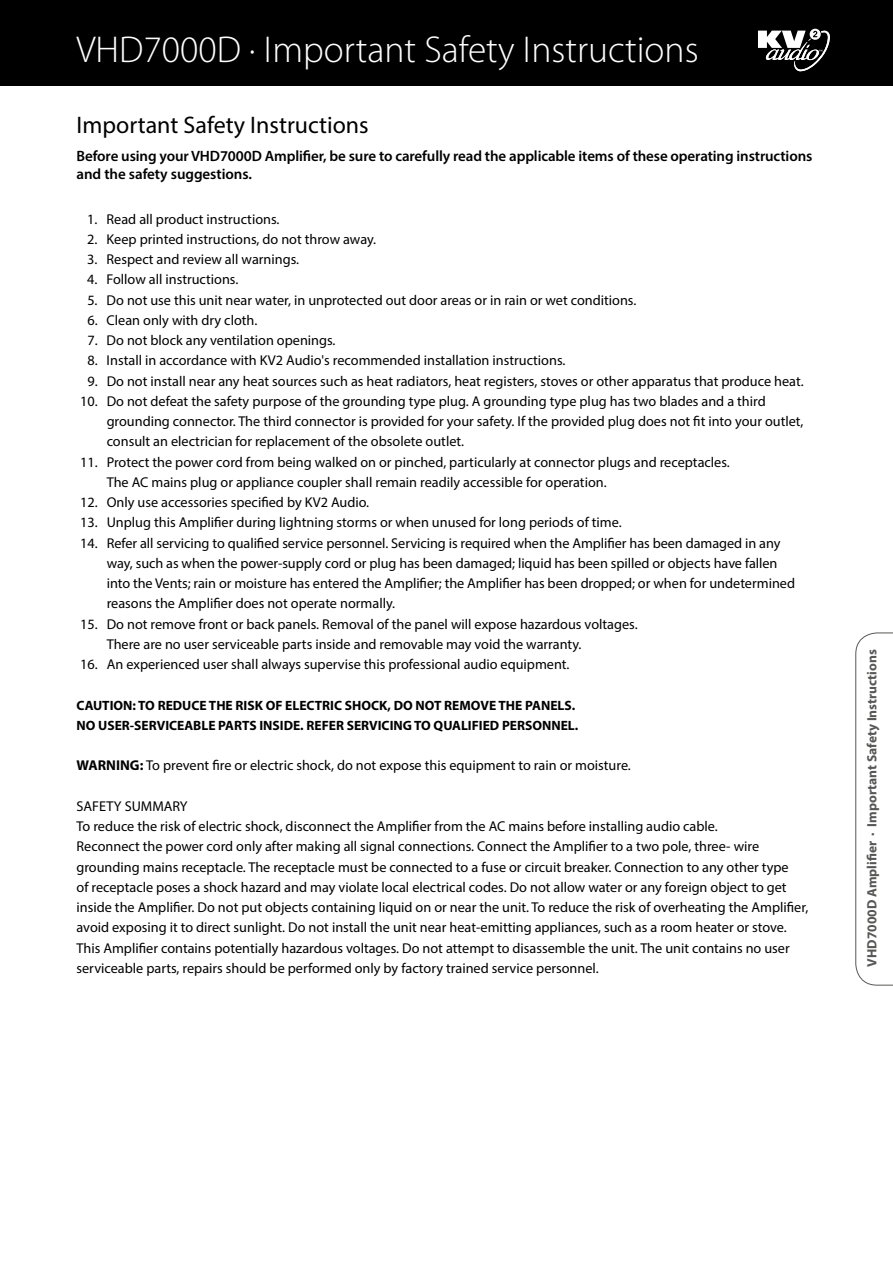
<style>
.page{position:relative;width:893px;height:1263px;background:#fff}
.page>*{position:absolute;margin:0;border:0;box-sizing:border-box;transform-origin:0 0}
.t1{font:300 37.5px "Myriad Pro";color:#fff}
.t2{font:24px "Myriad Pro";color:#000}
.t3{font:600 15px/18px "Myriad Pro";letter-spacing:-.01em;color:#000}
.t4{font:14.25px/20.2px "Myriad Pro";color:#000}
.t5{font:700 13.5px/20.2px "Myriad Pro";color:#000}
.t6{font:700 13.5px "Myriad Pro";color:#575756}
.s1{font-weight:700}
</style>
<div class="page">
<div style="left:0;top:0;width:893px;height:85px;background:#000"></div>
<svg style="left:758px;top:29px;width:72px;height:43px"></svg>
<svg style="left:855px;top:632px;width:38px;height:353px"></svg>
<h1 class="t1" style="left:77px;top:27px;width:624px">VHD7000D · Important Safety Instructions</h1>
<h2 class="t2" style="left:77px;top:110px;width:294px">Important Safety Instructions</h2>
<p class="t3" style="left:77px;top:147px;width:737px">Before using your VHD7000D Amplifier, be sure to carefully read the applicable items of these operating instructions and the safety suggestions.</p>
<p class="t4" style="left:87px;top:208px;width:194px">1. Read all product instructions.</p>
<p class="t4" style="left:87px;top:229px;width:290px">2. Keep printed instructions, do not throw away.</p>
<p class="t4" style="left:87px;top:249px;width:213px">3. Respect and review all warnings.</p>
<p class="t4" style="left:87px;top:269px;width:153px">4. Follow all instructions.</p>
<p class="t4" style="left:87px;top:289px;width:551px">5. Do not use this unit near water, in unprotected out door areas or in rain or wet conditions.</p>
<p class="t4" style="left:87px;top:310px;width:172px">6. Clean only with dry cloth.</p>
<p class="t4" style="left:87px;top:330px;width:250px">7. Do not block any ventilation openings.</p>
<p class="t4" style="left:87px;top:350px;width:480px">8. Install in accordance with KV2 Audio's recommended installation instructions.</p>
<p class="t4" style="left:87px;top:370px;width:718px">9. Do not install near any heat sources such as heat radiators, heat registers, stoves or other apparatus that produce heat.</p>
<p class="t4" style="left:107px;top:391px;width:698px;text-indent:-27px">10. Do not defeat the safety purpose of the grounding type plug. A grounding type plug has two blades and a third grounding connector. The third connector is provided for your safety. If the provided plug does not fit into your outlet, consult an electrician for replacement of the obsolete outlet.</p>
<p class="t4" style="left:107px;top:451px;width:625px;text-indent:-27px">11. Protect the power cord from being walked on or pinched, particularly at connector plugs and receptacles.<br>The AC mains plug or appliance coupler shall remain readily accessible for operation.</p>
<p class="t4" style="left:80px;top:492px;width:291px">12. Only use accessories specified by KV2 Audio.</p>
<p class="t4" style="left:80px;top:512px;width:543px">13. Unplug this Amplifier during lightning storms or when unused for long periods of time.</p>
<p class="t4" style="left:107px;top:532px;width:690px;text-indent:-27px">14. Refer all servicing to qualified service personnel. Servicing is required when the Amplifier has been damaged in any way, such as when the power-supply cord or plug has been damaged; liquid has been spilled or objects have fallen into the Vents; rain or moisture has entered the Amplifier; the Amplifier has been dropped; or when for undetermined reasons the Amplifier does not operate normally.</p>
<p class="t4" style="left:107px;top:613px;width:532px;text-indent:-27px">15. Do not remove front or back panels. Removal of the panel will expose hazardous voltages.<br>There are no user serviceable parts inside and removable may void the warranty.</p>
<p class="t4" style="left:80px;top:654px;width:491px">16. An experienced user shall always supervise this professional audio equipment.</p>
<p class="t5" style="left:77px;top:694px;width:503px">CAUTION: TO REDUCE THE RISK OF ELECTRIC SHOCK, DO NOT REMOVE THE PANELS.<br>NO USER-SERVICEABLE PARTS INSIDE. REFER SERVICING TO QUALIFIED PERSONNEL.</p>
<p class="t4" style="left:77px;top:755px;width:556px"><span class="s1">WARNING:</span> To prevent fire or electric shock, do not expose this equipment to rain or moisture.</p>
<p class="t4" style="left:77px;top:796px;width:733px">SAFETY SUMMARY<br>To reduce the risk of electric shock, disconnect the Amplifier from the AC mains before installing audio cable.<br>Reconnect the power cord only after making all signal connections. Connect the Amplifier to a two pole, three- wire grounding mains receptacle. The receptacle must be connected to a fuse or circuit breaker. Connection to any other type<br>of receptacle poses a shock hazard and may violate local electrical codes. Do not allow water or any foreign object to get inside the Amplifier. Do not put objects containing liquid on or near the unit. To reduce the risk of overheating the Amplifier, avoid exposing it to direct sunlight. Do not install the unit near heat-emitting appliances, such as a room heater or stove.<br>This Amplifier contains potentially hazardous voltages. Do not attempt to disassemble the unit. The unit contains no user serviceable parts, repairs should be performed only by factory trained service personnel.</p>
<p class="t6" style="left:863px;top:967px;width:319px;rotate:-90deg">VHD7000D Amplifier · Important Safety Instructions</p>
</div>
